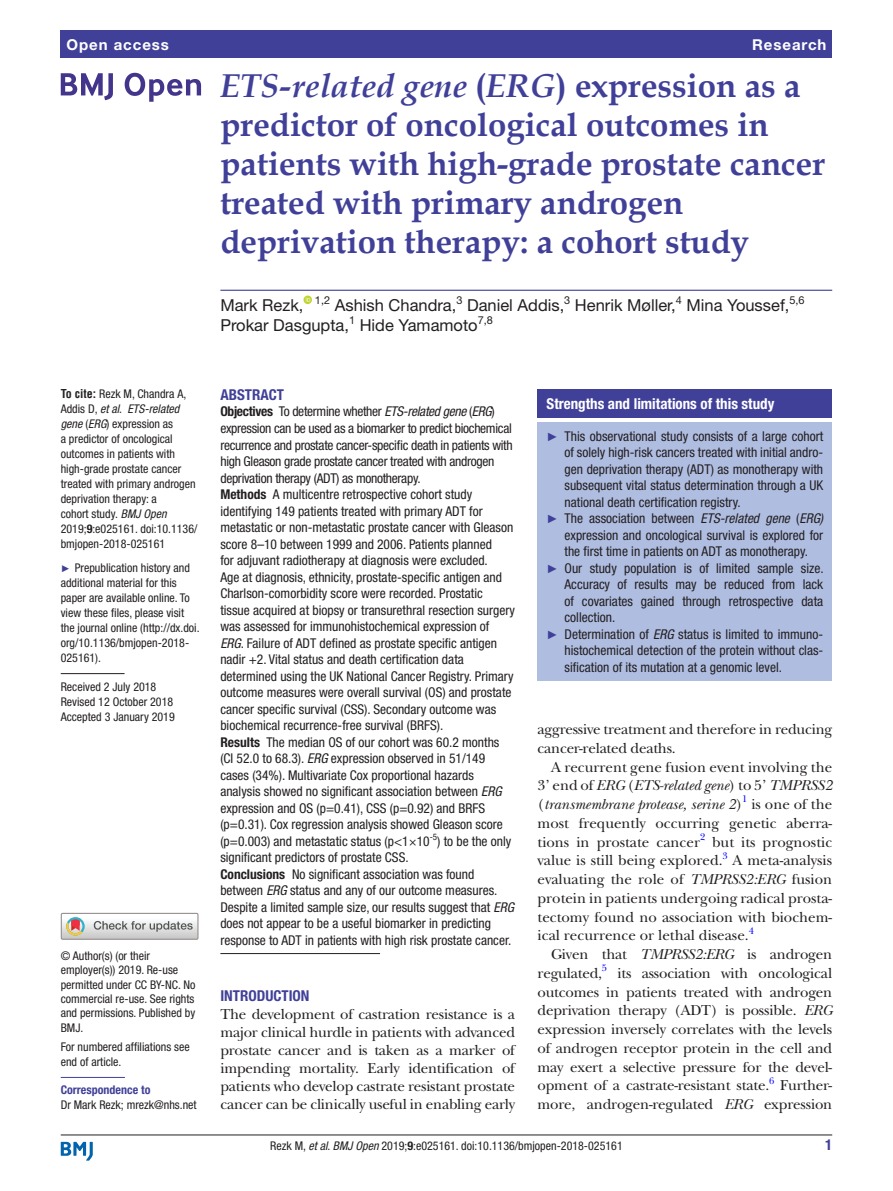
<style>
.page{position:relative;width:893px;height:1191px;background:#fff}
.page>*{position:absolute;margin:0;border:0;box-sizing:border-box;transform-origin:0 0}
.t1{font:700 33px/39px "Book Antiqua";color:#414099}
.t2{font:16.5px "Helvetica Neue LT Std";color:#231f20}
.t3{font:15px/18.8px "New Baskerville";letter-spacing:-.01em;color:#231f20;text-align:justify}
.t4{font:700 condensed 15px "Helvetica Neue LT Std";color:#fff}
.t5{font:700 condensed 15px "Helvetica Neue LT Std";color:#414099}
.t6{font:700 15px "Helvetica Neue LT Std";letter-spacing:.065em;color:#fff}
.t7{font:condensed 13.5px/16.5px "Helvetica Neue LT Std";color:#231f20}
.t8{font:condensed 12px/15px "Helvetica Neue LT Std";color:#231f20}
.t9{font:700 condensed 12px "Helvetica Neue LT Std";color:#414099}
.t10{font:10.95px "Helvetica Neue LT Std";color:#231f20}
.t11{font:9.9px "New Baskerville";color:#00f}
.s1{font-style:italic}
.s2{font-family:"Helvetica LT Std";font-weight:700}
.s3{font-weight:700}
.s4{font-family:"Arial";font-stretch:normal;font-size:9.75px;color:#414099}
.s5{font-family:"Arial";font-stretch:normal;font-size:12px;color:#414099}
</style>
<div class="page">
<hr style="left:61px;top:1134px;width:771px;height:1px;background:#231f20">
<svg style="left:61px;top:1141px;width:32px;height:19px"></svg>
<div style="left:61px;top:31px;width:771px;height:27px;background:#414099"></div>
<hr style="left:220px;top:290px;width:612px;height:1px;background:#414099">
<svg style="left:303px;top:295px;width:9px;height:9px"></svg>
<hr style="left:61px;top:673px;width:64px;height:1px;background:#231f20">
<hr style="left:61px;top:1077px;width:64px;height:1px;background:#414099">
<svg style="left:61px;top:73px;width:52px;height:27px"></svg>
<svg style="left:125px;top:73px;width:76px;height:29px"></svg>
<div style="left:61px;top:912px;width:138px;height:27px;border:1px solid #969090"></div>
<svg style="left:61px;top:913px;width:137px;height:26px"></svg>
<hr style="left:220px;top:953px;width:160px;height:1px;background:#231f20">
<div style="left:538px;top:389px;width:294px;height:29px;background:#414099"></div>
<div style="left:538px;top:422px;width:294px;height:259px;background:#afbde1"></div>
<p class="t6" style="left:66px;top:35px;width:104px">Open access</p>
<p class="t6" style="left:752px;top:35px;width:76px">Research</p>
<h1 class="t1" style="left:220px;top:66px;width:606px"><span class="s1">ETS-related gene</span> (<span class="s1">ERG</span>) expression as a predictor of oncological outcomes in patients with high-grade prostate cancer treated with primary androgen deprivation therapy: a cohort study</h1>
<p class="t2" style="left:220px;top:296px;width:85px">Mark Rezk,</p>
<p class="t10" style="left:315px;top:293px;width:17px">1,2</p>
<p class="t2" style="left:335px;top:296px;width:123px">Ashish Chandra,</p>
<p class="t10" style="left:456px;top:293px;width:8px">3</p>
<p class="t2" style="left:467px;top:296px;width:99px">Daniel Addis,</p>
<p class="t10" style="left:564px;top:293px;width:8px">3</p>
<p class="t2" style="left:575px;top:296px;width:102px">Henrik Møller,</p>
<p class="t10" style="left:676px;top:293px;width:8px">4</p>
<p class="t2" style="left:686px;top:296px;width:104px">Mina Youssef,</p>
<p class="t10" style="left:789px;top:293px;width:17px">5,6</p>
<p class="t2" style="left:220px;top:315px;width:130px">Prokar Dasgupta,</p>
<p class="t10" style="left:349px;top:313px;width:8px">1</p>
<p class="t2" style="left:360px;top:315px;width:119px">Hide Yamamoto</p>
<p class="t10" style="left:478px;top:313px;width:17px">7,8</p>
<p class="t8" style="left:61px;top:386px;width:138px"><span class="s2">To cite:</span> Rezk M, Chandra A,<br>Addis D, <span class="s1">et al</span>. <span class="s1">ETS-related gene</span> (<span class="s1">ERG</span>) expression as<br>a predictor of oncological outcomes in patients with high-grade prostate cancer treated with primary androgen deprivation therapy: a<br>cohort study. <span class="s1">BMJ Open<br></span>2019;<span class="s3">9</span>:e025161. doi:10.1136/ bmjopen-2018-025161</p>
<p class="t8" style="left:61px;top:560px;width:140px"><span class="s4">►</span> Prepublication history and additional material for this paper are available online. To view these files, please visit the journal online (http://dx.doi. org/10.1136/bmjopen-2018-<br>025161).</p>
<p class="t8" style="left:61px;top:678px;width:116px">Received 2 July 2018<br>Revised 12 October 2018<br>Accepted 3 January 2019</p>
<p class="t8" style="left:61px;top:948px;width:136px;line-height:14.4px">© Author(s) (or their employer(s)) 2019. Re-use permitted under CC BY-NC. No commercial re-use. See rights and permissions. Published by<br>BMJ.</p>
<p class="t8" style="left:61px;top:1039px;width:130px">For numbered affiliations see end of article.</p>
<p class="t9" style="left:61px;top:1082px;width:91px">Correspondence to</p>
<p class="t8" style="left:61px;top:1097px;width:137px">Dr Mark Rezk; mrezk@nhs.net</p>
<p class="t5" style="left:220px;top:385px;width:65px">Abstract</p>
<p class="t7" style="left:220px;top:403px;width:296px"><span class="s3">Objectives</span> To determine whether <span class="s1">ETS-related gene</span> (<span class="s1">ERG</span>) expression can be used as a biomarker to predict biochemical recurrence and prostate cancer-specific death in patients with high Gleason grade prostate cancer treated with androgen deprivation therapy (ADT) as monotherapy.<br><span class="s3">Methods</span> A multicentre retrospective cohort study identifying 149 patients treated with primary ADT for metastatic or non-metastatic prostate cancer with Gleason score 8–10 between 1999 and 2006. Patients planned<br>for adjuvant radiotherapy at diagnosis were excluded.<br>Age at diagnosis, ethnicity, prostate-specific antigen and Charlson-comorbidity score were recorded. Prostatic tissue acquired at biopsy or transurethral resection surgery was assessed for immunohistochemical expression of <span class="s1">ERG</span>. Failure of ADT defined as prostate specific antigen nadir +2. Vital status and death certification data determined using the UK National Cancer Registry. Primary outcome measures were overall survival (OS) and prostate cancer specific survival (CSS). Secondary outcome was biochemical recurrence-free survival (BRFS).<br><span class="s3">Results</span> The median OS of our cohort was 60.2 months (CI 52.0 to 68.3). <span class="s1">ERG</span> expression observed in 51/149 cases (34%). Multivariate Cox proportional hazards analysis showed no significant association between <span class="s1">ERG </span>expression and OS (p=0.41), CSS (p=0.92) and BRFS (p=0.31). Cox regression analysis showed Gleason score (p=0.003) and metastatic status (p&lt;1×10<sup>-5</sup>) to be the only significant predictors of prostate CSS.<br><span class="s3">Conclusions</span> No significant association was found between <span class="s1">ERG</span> status and any of our outcome measures.<br>Despite a limited sample size, our results suggest that <span class="s1">ERG </span>does not appear to be a useful biomarker in predicting response to ADT in patients with high risk prostate cancer.</p>
<p class="t5" style="left:220px;top:987px;width:91px">Introduction</p>
<p class="t3" style="left:220px;top:1005px;width:296px;line-height:18px">The development of castration resistance is a major clinical hurdle in patients with advanced prostate cancer and is taken as a marker of impending mortality. Early identification of patients who develop castrate resistant prostate cancer can be clinically useful in enabling early</p>
<p class="t4" style="left:547px;top:394px;width:229px">Strengths and limitations of this study</p>
<p class="t7" style="left:547px;top:427px;width:278px"><span class="s5">►</span> This observational study consists of a large cohort</p>
<p class="t7" style="left:565px;top:444px;width:260px">of solely high-risk cancers treated with initial andro-</p>
<p class="t7" style="left:565px;top:460px;width:260px">gen deprivation therapy (ADT) as monotherapy with</p>
<p class="t7" style="left:565px;top:477px;width:260px">subsequent vital status determination through a UK</p>
<p class="t7" style="left:565px;top:493px;width:178px">national death certification registry.</p>
<p class="t7" style="left:547px;top:510px;width:278px"><span class="s5">►</span> The association between <span class="s1">ETS-related gene</span> (<span class="s1">ERG)</span></p>
<p class="t7" style="left:565px;top:526px;width:260px">expression and oncological survival is explored for</p>
<p class="t7" style="left:565px;top:543px;width:245px">the first time in patients on ADT as monotherapy.</p>
<p class="t7" style="left:547px;top:559px;width:279px"><span class="s5">►</span> Our study population is of limited sample size.</p>
<p class="t7" style="left:565px;top:576px;width:260px">Accuracy of results may be reduced from lack</p>
<p class="t7" style="left:565px;top:592px;width:260px">of covariates gained through retrospective data</p>
<p class="t7" style="left:565px;top:609px;width:52px">collection.</p>
<p class="t7" style="left:547px;top:625px;width:278px"><span class="s5">►</span> Determination of <span class="s1">ERG</span> status is limited to immuno-</p>
<p class="t7" style="left:565px;top:642px;width:260px">histochemical detection of the protein without clas-</p>
<p class="t7" style="left:565px;top:658px;width:219px">sification of its mutation at a genomic level.</p>
<p class="t3" style="left:538px;top:720px;width:296px">aggressive treatment and therefore in reducing cancer-related deaths.</p>
<p class="t3" style="left:538px;top:757px;width:296px;text-indent:14px">A recurrent gene fusion event involving the 3’ end of <span class="s1">ERG</span> (<span class="s1">ETS-related gene</span>) to 5’ <span class="s1">TMPRSS2 </span>(<span class="s1">transmembrane protease, serine 2</span>)<sup>1</sup> is one of the most frequently occurring genetic aberra&shy;tions in prostate cancer</p>
<p class="t11" style="left:700px;top:831px;width:7px">2</p>
<p class="t3" style="left:538px;top:832px;width:296px;text-indent:175px">but its prognostic value is still being explored.</p>
<p class="t11" style="left:723px;top:849px;width:7px">3</p>
<p class="t3" style="left:538px;top:851px;width:296px;text-indent:195px">A meta-analysis evaluating the role of <span class="s1">TMPRSS2:ERG</span> fusion protein in patients undergoing radical prosta&shy;tectomy found no association with biochem&shy;ical recurrence or lethal disease.</p>
<p class="t11" style="left:749px;top:924px;width:7px">4</p>
<p class="t3" style="left:538px;top:945px;width:296px;text-indent:14px">Given that <span class="s1">TMPRSS2:ERG</span> is androgen regulated,<sup>5</sup></p>
<p class="t3" style="left:538px;top:963px;width:296px;text-indent:80px">its association with oncological outcomes in patients treated with androgen deprivation therapy (ADT) is possible. <span class="s1">ERG </span>expression inversely correlates with the levels of androgen receptor protein in the cell and may exert a selective pressure for the devel&shy;opment of a castrate-resistant state.</p>
<p class="t11" style="left:769px;top:1074px;width:7px">6</p>
<p class="t3" style="left:538px;top:1076px;width:296px;text-align:right">Further-<br>more, androgen-regulated <span class="s1">ERG</span> expression</p>
<p class="t8" style="left:270px;top:1137px;width:354px">Rezk M, <span class="s1">et al</span>. <span class="s1">BMJ Open</span> 2019;<span class="s3">9</span>:e025161. doi:10.1136/bmjopen-2018-025161</p>
<p class="t5" style="left:825px;top:1135px;width:9px">1</p>
</div>
